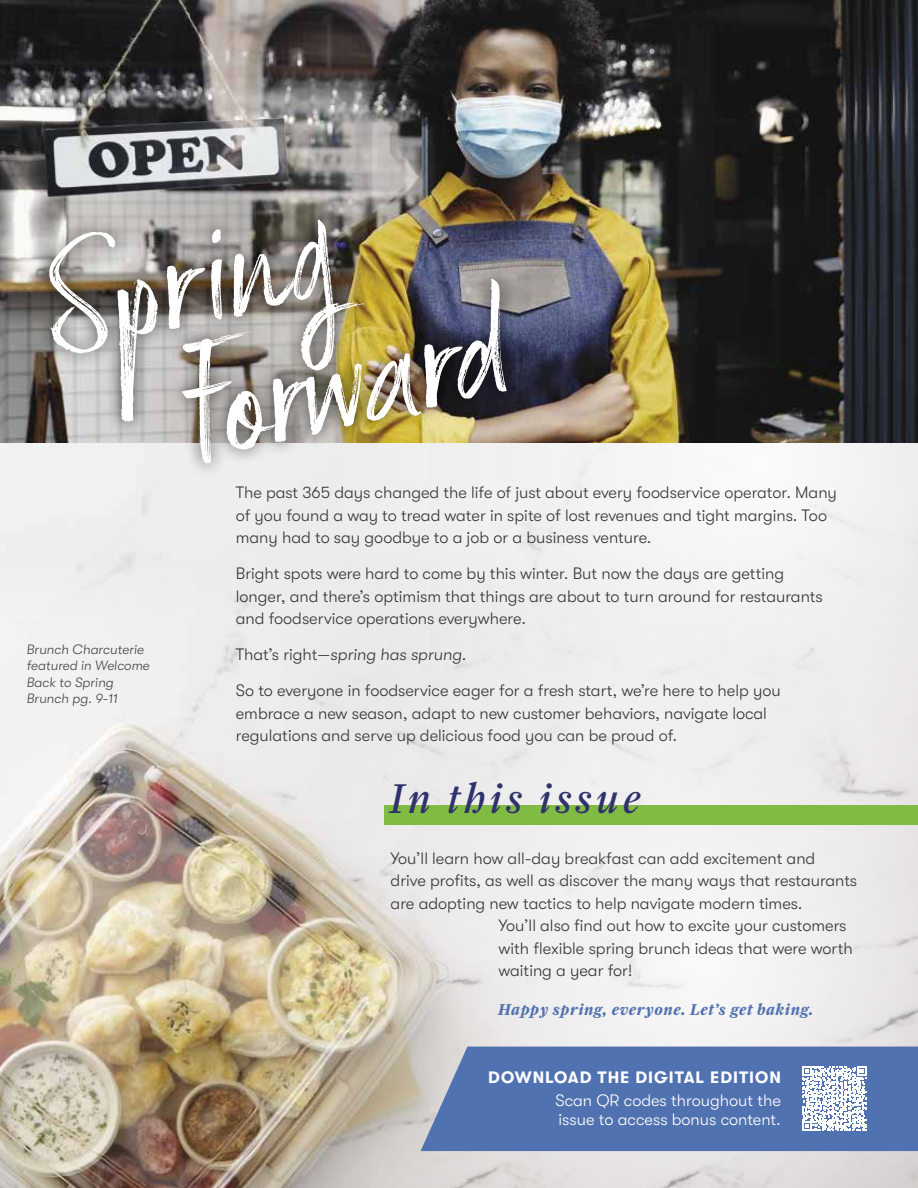
<style>
.page{position:relative;width:918px;height:1188px;background:#fff}
.page>*{position:absolute;margin:0;border:0;box-sizing:border-box;transform-origin:0 0}
.t1{font:italic 165.6px/133.8px "Russell";color:#fff}
.t2{font:italic 43.35px "Farnham Headline";letter-spacing:.12em;color:#30326b}
.t3{font:300 16.5px/22.5px "GT Walsheim";color:#36383c}
.t4{font:300 16.5px/19.5px "GT Walsheim";color:#fff}
.t5{font:italic 700 16.5px "Farnham Headline";letter-spacing:.06em;color:#5172b0}
.t6{font:700 16.5px "GT Walsheim";letter-spacing:.06em;color:#fff}
.t7{font:italic 300 13.5px/16.5px "GT Walsheim";color:#484848}
.s1{font-style:italic}
</style>
<div class="page">
<div style="left:0;top:442px;width:318px;height:112px;background:#eee"></div>
<img style="left:0;top:554px;width:268px;height:634px">
<div style="left:318px;top:442px;width:600px;height:83px;background:#f3f3f3"></div>
<svg style="left:268px;top:525px;width:650px;height:663px;fill:#edecec"></svg>
<div style="left:384px;top:805px;width:534px;height:19px;background:#80bb44"></div>
<img style="left:0;top:0;width:918px;height:442px">
<div style="left:34px;top:205px;width:488px;height:274px;background:#000;opacity:.7"></div>
<div style="left:421px;top:1047px;width:497px;height:104px;background:#5172b0"></div>
<svg style="left:802px;top:1067px;width:64px;height:64px"></svg>
<h1 class="t1" style="left:134px;top:211px;width:336px;text-indent:-114px;rotate:-13deg">Spring<br>Forward</h1>
<p class="t7" style="left:26px;top:641px;width:125px">Brunch Charcuterie featured in Welcome<br>Back to Spring<br>Brunch pg. 9-11</p>
<p class="t3" style="left:236px;top:482px;width:603px">The past 365 days changed the life of just about every foodservice operator. Many of you found a way to tread water in spite of lost revenues and tight margins. Too many had to say goodbye to a job or a business venture.</p>
<p class="t3" style="left:236px;top:563px;width:588px">Bright spots were hard to come by this winter. But now the days are getting longer, and there’s optimism that things are about to turn around for restaurants and foodservice operations everywhere.</p>
<p class="t3" style="left:236px;top:637px;width:547px;line-height:36px">That’s right—<span class="s1">spring has sprung</span>.<br>So to everyone in foodservice eager for a fresh start, we’re here to help you</p>
<p class="t3" style="left:236px;top:702px;width:533px">embrace a new season, adapt to new customer behaviors, navigate local regulations and serve up delicious food you can be proud of.</p>
<h2 class="t2" style="left:390px;top:774px;width:252px">In this issue</h2>
<p class="t3" style="left:391px;top:847px;width:426px">You’ll learn how all-day breakfast can add excitement and</p>
<p class="t3" style="left:391px;top:870px;width:468px">drive profits, as well as discover the many ways that restaurants</p>
<p class="t3" style="left:391px;top:892px;width:413px">are adopting new tactics to help navigate modern times.</p>
<p class="t3" style="left:499px;top:915px;width:349px">You’ll also find out how to excite your customers</p>
<p class="t3" style="left:499px;top:937px;width:356px">with flexible spring brunch ideas that were worth</p>
<p class="t3" style="left:499px;top:960px;width:135px">waiting a year for!</p>
<p class="t5" style="left:499px;top:1000px;width:316px">Happy spring, everyone. Let’s get baking.</p>
<p class="t6" style="left:488px;top:1068px;width:294px">DOWNLOAD THE DIGITAL EDITION</p>
<p class="t4" style="left:555px;top:1090px;width:227px">Scan QR codes throughout the issue to access bonus content.</p>
</div>
